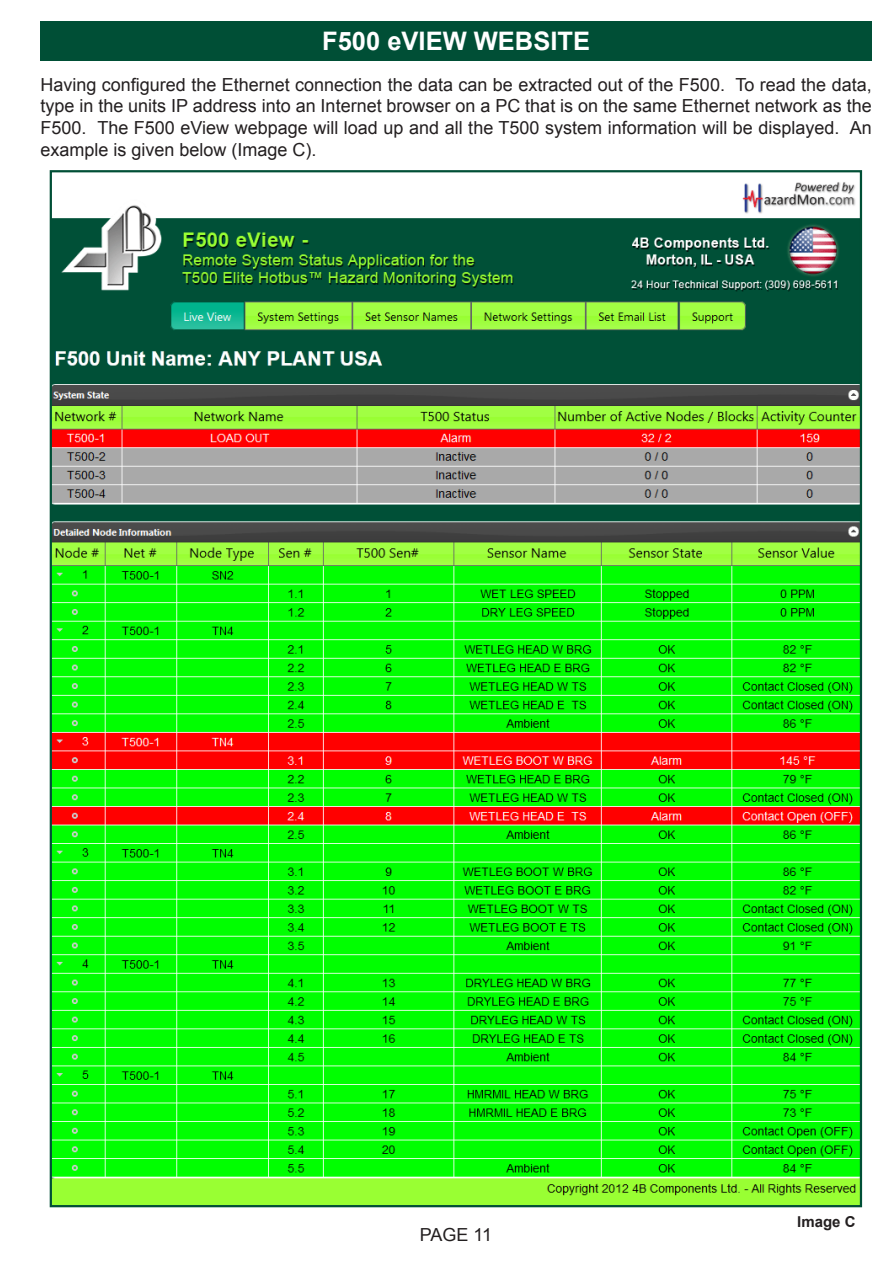
<style>
.page{position:relative;width:893px;height:1263px;background:#fff}
.page>*{position:absolute;margin:0;border:0;box-sizing:border-box;transform-origin:0 0}
.t1{font:700 25.5px "Arial";color:#fff}
.t2{font:18px/21.6px "Arial";color:#231f20;text-align:justify}
.t3{font:700 15px "Arial";color:#231f20}
</style>
<div class="page">
<img style="left:53px;top:182px;width:806px;height:1022px">
<div style="left:40px;top:21px;width:832px;height:40px;background:#004f36"></div>
<p class="t1" style="left:322px;top:24px;width:269px">F500 eVIEW WEBSITE</p>
<p class="t2" style="left:40px;top:74px;width:833px">Having configured the Ethernet connection the data can be extracted out of the F500. To read the data, type in the units IP address into an Internet browser on a PC that is on the same Ethernet network as the F500. The F500 eView webpage will load up and all the T500 system information will be displayed. An example is given below (Image C).</p>
<p class="t2" style="left:420px;top:1223px;width:74px">PAGE 11</p>
<p class="t3" style="left:797px;top:1212px;width:60px">Image C</p>
</div>
